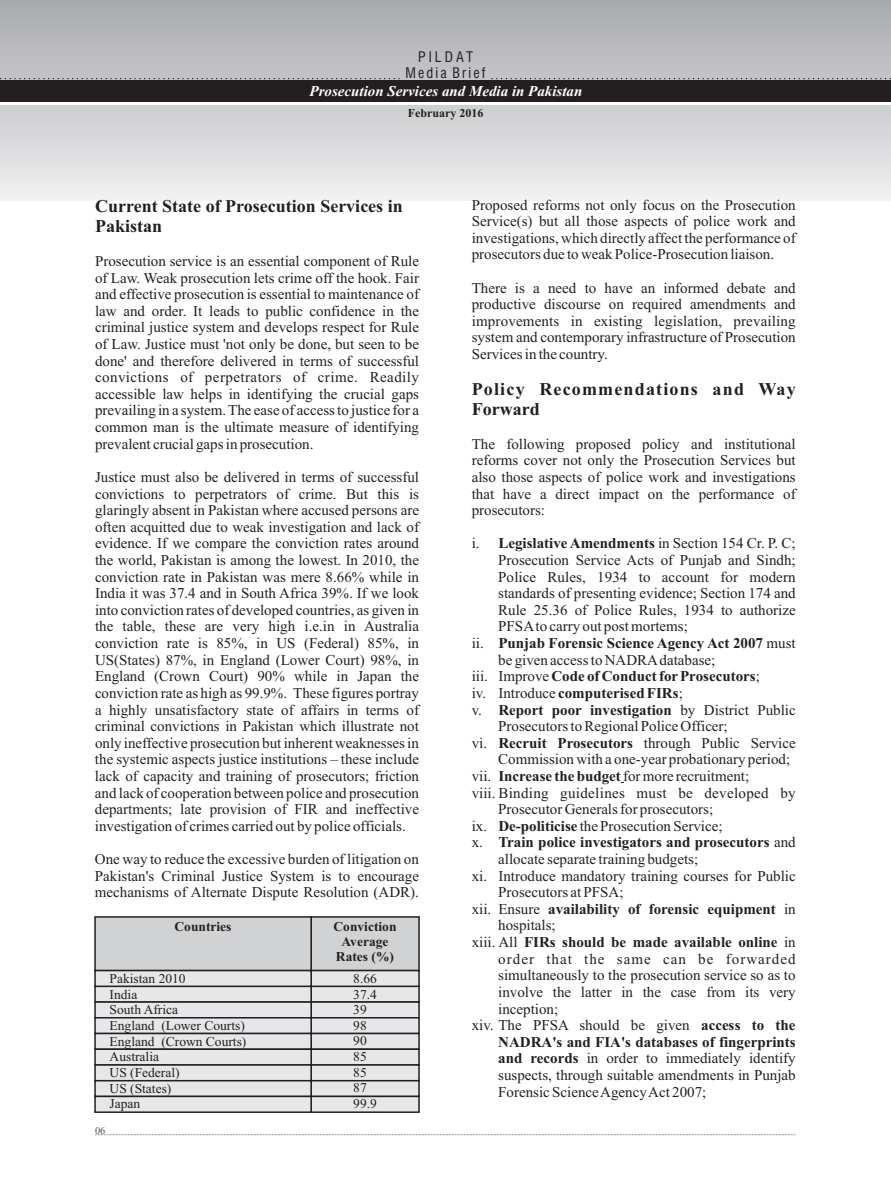
<style>
.page{position:relative;width:891px;height:1188px;background:#fff}
.page>*{position:absolute;margin:0;border:0;box-sizing:border-box;transform-origin:0 0}
.t1{font:700 18px/20px "Times New Roman";color:#231f20}
.t2{font:700 18px/20px "Times New Roman";letter-spacing:.065em;color:#231f20}
.t3{font:15px/16.6px "Times New Roman";color:#231f20;text-align:justify}
.t4{font:700 15px "Times New Roman";color:#231f20}
.t5{font:15px "Times New Roman";letter-spacing:.02em;color:#231f20}
.t6{font:italic 700 15px "Times New Roman";color:#fff}
.t7{font:15px "Times New Roman";letter-spacing:.07em;color:#231f20}
.t8{font:condensed 14.25px/16.2px "Swiss 721 BT";letter-spacing:.15em;color:#231f20;text-align:center}
.t9{font:13.5px/15.6px "Times New Roman";color:#231f20}
.t10{font:700 13.5px/15px "Times New Roman";color:#231f20;text-align:center}
.t11{font:700 12px "Times New Roman";color:#231f20}
.t12{font:10.5px "Times New Roman";color:#57585a}
.s1{font-weight:700}
.s2{font-weight:400}
</style>
<div class="page">
<svg style="left:95px;top:1134px;width:701px;height:1px"></svg>
<svg style="left:94px;top:916px;width:326px;height:197px;background:#cccdce"></svg>
<svg style="left:0;top:0;width:891px;height:201px;background:#ccccce"></svg>
<div style="left:0;top:86px;width:891px;height:19px;background:#fff"></div>
<div style="left:0;top:80px;width:891px;height:22px;background:#231f20"></div>
<svg style="left:490px;top:78px;width:401px;height:1px"></svg>
<svg style="left:0;top:78px;width:400px;height:1px"></svg>
<p class="t8" style="left:406px;top:50px;width:82px">PILDAT<br>Media Brief</p>
<p class="t11" style="left:408px;top:109px;width:77px">February 2016</p>
<p class="t6" style="left:310px;top:86px;width:274px">Prosecution Services and Media in Pakistan</p>
<p class="t1" style="left:95px;top:198px;width:309px">Current State of Prosecution Services in<br>Pakistan</p>
<p class="t3" style="left:95px;top:254px;width:326px">Prosecution service is an essential component of Rule of Law. Weak prosecution lets crime off the hook. Fair and effective prosecution is essential to maintenance of law and order. It leads to public confidence in the criminal justice system and develops respect for Rule of Law. Justice must 'not only be done, but seen to be done' and therefore delivered in terms of successful convictions of perpetrators of crime. Readily accessible law helps in identifying the crucial gaps prevailing in a system. The ease of access to justice for a common man is the ultimate measure of identifying prevalent crucial gaps in prosecution.</p>
<p class="t3" style="left:95px;top:470px;width:326px">Justice must also be delivered in terms of successful convictions to perpetrators of crime. But this is glaringly absent in Pakistan where accused persons are often acquitted due to weak investigation and lack of evidence. If we compare the conviction rates around the world, Pakistan is among the lowest. In 2010, the conviction rate in Pakistan was mere 8.66% while in India it was 37.4 and in South Africa 39%. If we look into conviction rates of developed countries, as given in the table, these are very high i.e.in in Australia conviction rate is 85%, in US (Federal) 85%, in US(States) 87%, in England (Lower Court) 98%, in England (Crown Court) 90% while in Japan the conviction rate as high as 99.9%. These figures portray a highly unsatisfactory state of affairs in terms of criminal convictions in Pakistan which illustrate not only ineffective prosecution but inherent weaknesses in the systemic aspects justice institutions – these include lack of capacity and training of prosecutors; friction and lack of cooperation between police and prosecution departments; late provision of FIR and ineffective investigation of crimes carried out by police officials.</p>
<p class="t3" style="left:95px;top:852px;width:326px">One way to reduce the excessive burden of litigation on Pakistan's Criminal Justice System is to encourage mechanisms of Alternate Dispute Resolution (ADR).</p>
<p class="t10" style="left:175px;top:920px;width:58px">Countries</p>
<p class="t10" style="left:334px;top:920px;width:64px">Conviction<br>Average<br>Rates (%)</p>
<p class="t9" style="left:110px;top:972px;width:138px">Pakistan 2010<br>India<br>South Africa<br>England (Lower Courts)<br>England (Crown Courts)<br>Australia<br>US (Federal)<br>US (States)<br>Japan</p>
<p class="t9" style="left:353px;top:972px;width:25px">8.66<br>37.4<br>39<br>98<br>90<br>85<br>85<br>87<br>99.9</p>
<p class="t12" style="left:95px;top:1126px;width:12px">06</p>
<p class="t3" style="left:472px;top:198px;width:326px">Proposed reforms not only focus on the Prosecution Service(s) but all those aspects of police work and investigations, which directly affect the performance of prosecutors due to weak Police-Prosecution liaison.</p>
<p class="t3" style="left:472px;top:281px;width:326px">There is a need to have an informed debate and productive discourse on required amendments and improvements in existing legislation, prevailing system and contemporary infrastructure of Prosecution Services in the country.</p>
<p class="t2" style="left:472px;top:381px;width:325px">Policy Recommendations and Way<br>Forward</p>
<p class="t3" style="left:472px;top:437px;width:326px">The following proposed policy and institutional reforms cover not only the Prosecution Services but also those aspects of police work and investigations that have a direct impact on the performance of prosecutors:</p>
<p class="t3" style="left:472px;top:536px;width:326px">i. <span class="s1">Legislative Amendments</span> in Section 154 Cr. P. C;</p>
<p class="t3" style="left:498px;top:553px;width:299px">Prosecution Service Acts of Punjab and Sindh;</p>
<p class="t3" style="left:498px;top:570px;width:299px">Police Rules, 1934 to account for modern</p>
<p class="t3" style="left:498px;top:586px;width:299px">standards of presenting evidence; Section 174 and</p>
<p class="t3" style="left:498px;top:603px;width:299px">Rule 25.36 of Police Rules, 1934 to authorize</p>
<p class="t3" style="left:498px;top:620px;width:191px">PFSAto carry out post mortems;</p>
<p class="t4" style="left:472px;top:638px;width:326px"><span class="s2">ii.</span> Punjab Forensic Science Agency Act 2007 <span class="s2">must</span></p>
<p class="t3" style="left:498px;top:653px;width:219px">be given access to NADRAdatabase;</p>
<p class="t4" style="left:472px;top:671px;width:290px"><span class="s2">iii. Improve</span> Code of Conduct forProsecutors<span class="s2">;</span></p>
<p class="t4" style="left:472px;top:688px;width:213px"><span class="s2">iv. Introduce</span> computerised FIRs<span class="s2">;</span></p>
<p class="t4" style="left:472px;top:704px;width:326px"><span class="s2">v.</span> Report poor investigation <span class="s2">by District Public</span></p>
<p class="t3" style="left:498px;top:719px;width:231px">Prosecutors to Regional Police Officer;</p>
<p class="t3" style="left:472px;top:736px;width:326px">vi. <span class="s1">Recruit Prosecutors</span> through Public Service</p>
<p class="t3" style="left:498px;top:752px;width:294px">Commission with a one-year probationary period;</p>
<p class="t3" style="left:472px;top:769px;width:279px">vii. <span class="s1">Increase the budget</span>for more recruitment;</p>
<p class="t5" style="left:472px;top:787px;width:326px">viii. Binding guidelines must be developed by</p>
<p class="t3" style="left:498px;top:802px;width:217px">Prosecutor Generals for prosecutors;</p>
<p class="t3" style="left:472px;top:819px;width:252px">ix. <span class="s1">De-politicise</span> the Prosecution Service;</p>
<p class="t4" style="left:472px;top:837px;width:326px"><span class="s2">x.</span> Train police investigators and prosecutors <span class="s2">and</span></p>
<p class="t3" style="left:498px;top:852px;width:202px">allocate separate training budgets;</p>
<p class="t3" style="left:472px;top:869px;width:326px">xi. Introduce mandatory training courses for Public</p>
<p class="t3" style="left:498px;top:885px;width:127px">Prosecutors at PFSA;</p>
<p class="t4" style="left:472px;top:904px;width:326px"><span class="s2">xii. Ensure</span> availability of forensic equipment <span class="s2">in</span></p>
<p class="t3" style="left:498px;top:919px;width:59px">hospitals;</p>
<p class="t4" style="left:472px;top:937px;width:326px"><span class="s2">xiii. All</span> FIRs should be made available online <span class="s2">in</span></p>
<p class="t7" style="left:498px;top:953px;width:299px">order that the same can be forwarded</p>
<p class="t3" style="left:498px;top:968px;width:299px">simultaneously to the prosecution service so as to</p>
<p class="t3" style="left:498px;top:985px;width:299px">involve the latter in the case from its very</p>
<p class="t3" style="left:498px;top:1002px;width:61px">inception;</p>
<p class="t3" style="left:472px;top:1018px;width:325px">xiv. The PFSA should be given <span class="s1">access to the</span></p>
<p class="t4" style="left:498px;top:1037px;width:299px">NADRA's and FIA's databases of fingerprints</p>
<p class="t3" style="left:498px;top:1051px;width:299px"><span class="s1">and records</span> in order to immediately identify</p>
<p class="t3" style="left:498px;top:1068px;width:299px">suspects, through suitable amendments in Punjab</p>
<p class="t3" style="left:498px;top:1085px;width:210px">Forensic Science Agency Act 2007;</p>
</div>
